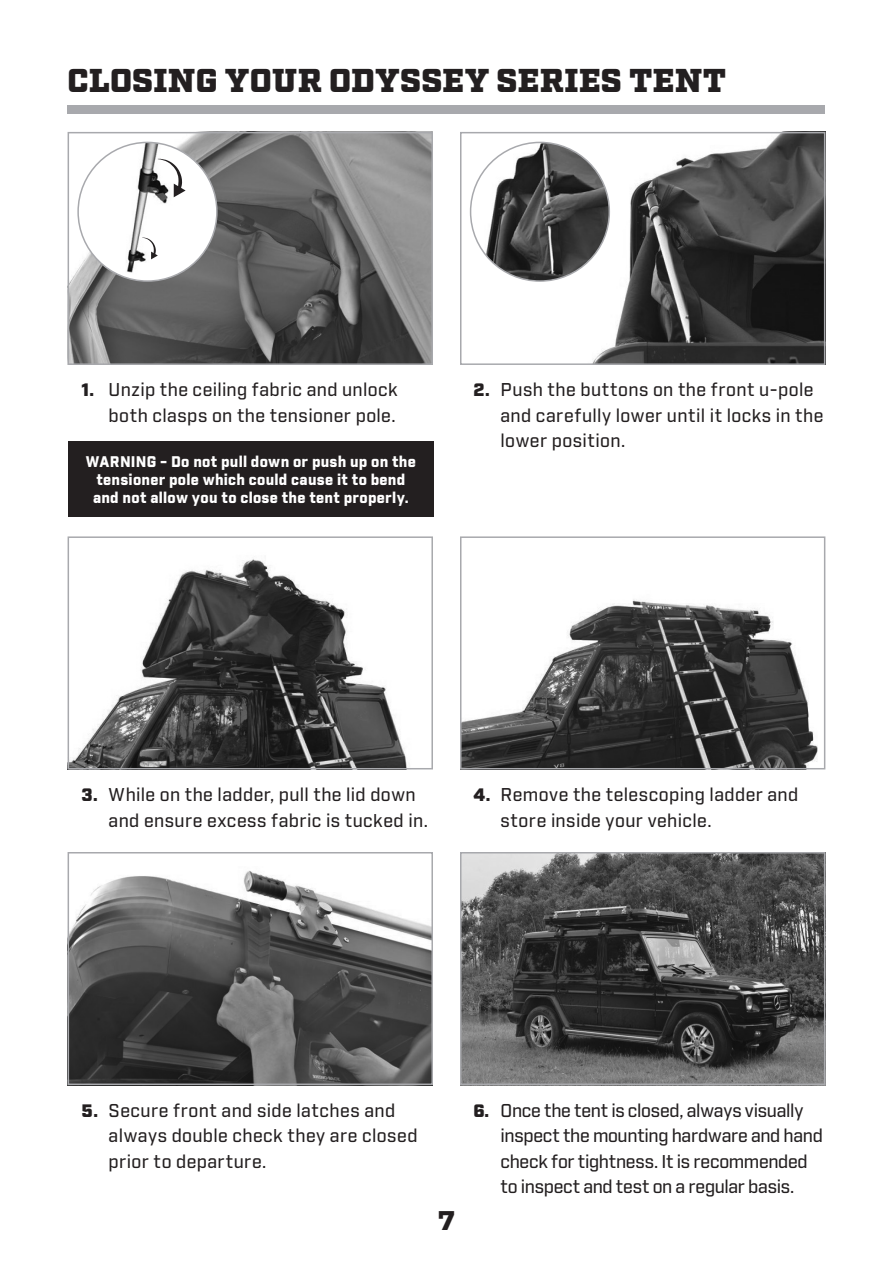
<style>
.page{position:relative;width:893px;height:1264px;background:#fff}
.page>*{position:absolute;margin:0;border:0;box-sizing:border-box;transform-origin:0 0}
.t1{font:900 33px "Factoria";letter-spacing:.01em;color:#231f20}
.t2{font:900 27px "Factoria";color:#231f20}
.t3{font:500 18px/25.5px "Industry";letter-spacing:.02em;color:#231f20}
.t4{font:500 18px/25.5px "Industry";letter-spacing:-.015em;color:#231f20}
.t5{font:900 15px/18px "Industry";letter-spacing:.015em;color:#fff;text-align:center}
.s1{font-weight:900}
</style>
<div class="page">
<div style="left:68px;top:106px;width:757px;height:8px;background:#a8a9ad"></div>
<img style="left:71px;top:135px;width:359px;height:227px">
<div style="left:68px;top:132px;width:365px;height:233px;border:2px solid #a8a9ad"></div>
<img style="left:71px;top:559px;width:336px;height:207px">
<div style="left:68px;top:536px;width:365px;height:233px;border:2px solid #a8a9ad"></div>
<img style="left:71px;top:870px;width:359px;height:212px">
<div style="left:68px;top:852px;width:365px;height:233px;border:2px solid #a8a9ad"></div>
<img style="left:472px;top:135px;width:350px;height:227px">
<div style="left:460px;top:132px;width:365px;height:233px;border:2px solid #a8a9ad"></div>
<img style="left:463px;top:599px;width:355px;height:167px">
<div style="left:460px;top:536px;width:365px;height:233px;border:2px solid #a8a9ad"></div>
<img style="left:463px;top:855px;width:359px;height:227px">
<div style="left:460px;top:852px;width:365px;height:233px;border:2px solid #a8a9ad"></div>
<img style="left:78px;top:142px;width:139px;height:139px;border-radius:68px">
<img style="left:470px;top:142px;width:139px;height:139px;border-radius:69px">
<svg style="left:158px;top:159px;width:27px;height:38px"></svg>
<svg style="left:142px;top:237px;width:16px;height:22px"></svg>
<div style="left:68px;top:441px;width:365px;height:76px;background:#231f20"></div>
<p class="t1" style="left:68px;top:60px;width:659px">CLOSING YOUR ODYSSEY SERIES TENT</p>
<p class="t3" style="left:82px;top:378px;width:317px;text-align:right"><span class="s1">1.</span> Unzip the ceiling fabric and unlock both clasps on the tensioner pole.</p>
<p class="t5" style="left:86px;top:453px;width:331px">WARNING - Do not pull down or push up on the tensioner pole which could cause it to bend and not allow you to close the tent properly.</p>
<p class="t3" style="left:500px;top:378px;width:324px;text-indent:-27px"><span class="s1">2.</span> Push the buttons on the front u-pole and carefully lower until it locks in the lower position.</p>
<p class="t3" style="left:109px;top:782px;width:320px;text-indent:-27px"><span class="s1">3.</span> While on the ladder, pull the lid down and ensure excess fabric is tucked in.</p>
<p class="t3" style="left:500px;top:782px;width:299px;text-indent:-27px"><span class="s1">4.</span> Remove the telescoping ladder and store inside your vehicle.</p>
<p class="t3" style="left:109px;top:1098px;width:310px;text-indent:-27px"><span class="s1">5.</span> Secure front and side latches and always double check they are closed prior to departure.</p>
<h2 class="t2" style="left:438px;top:1204px;width:18px">7</h2>
<p class="t4" style="left:500px;top:1098px;width:324px;text-indent:-27px"><span class="s1">6.</span> Once the tent is closed, always visually inspect the mounting hardware and hand check for tightness. It is recommended to inspect and test on a regular basis.</p>
</div>
